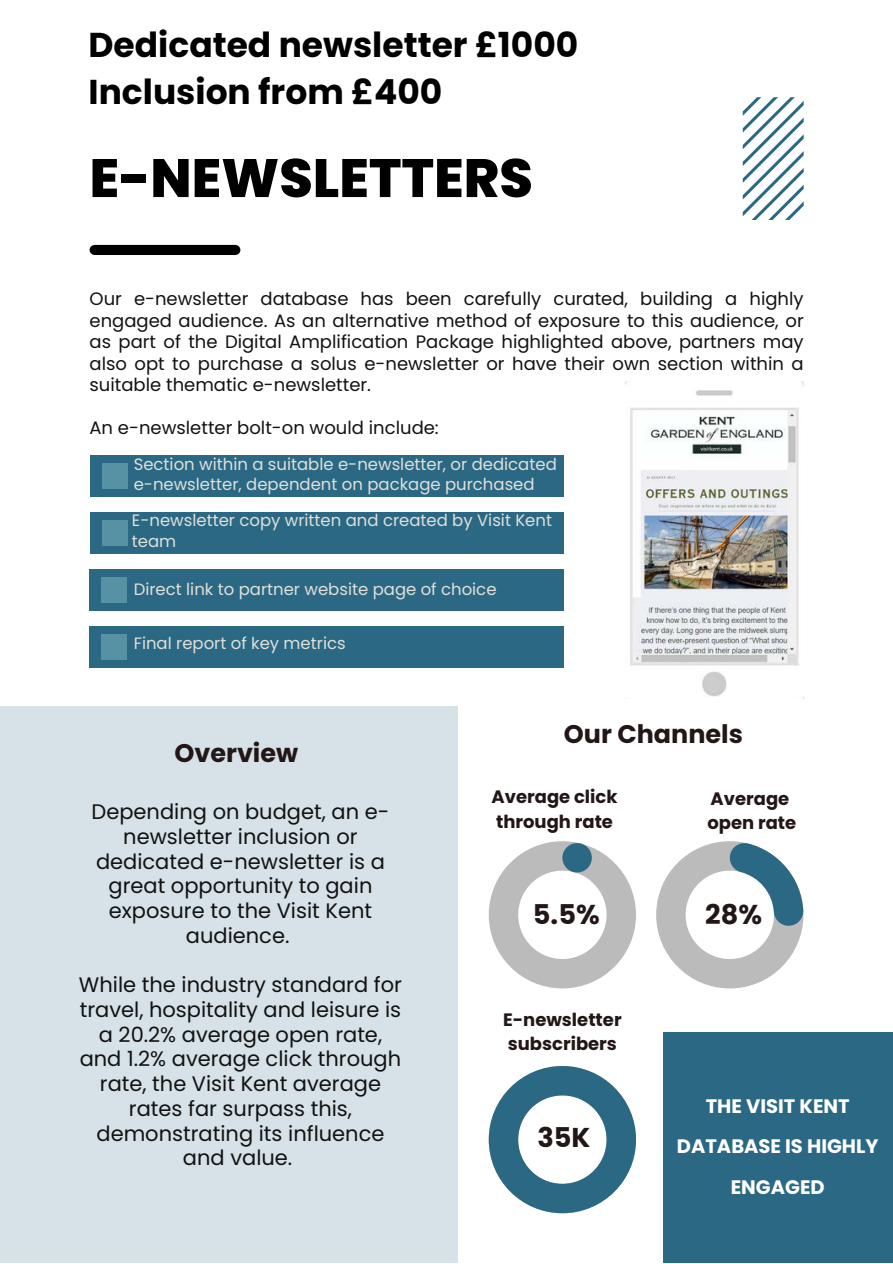
<style>
.page{position:relative;width:893px;height:1264px;background:#fff}
.page>*{position:absolute;margin:0;border:0;box-sizing:border-box;transform-origin:0 0}
.t1{font:800 54px "Poppins";color:#000}
.t2{font:700 34.5px "Poppins";color:#000}
.t3{font:700 27.15px "Poppins";color:#231616}
.t4{font:700 25.5px "Poppins";color:#231616}
.t5{font:21px/24.8px "Poppins";color:#121212;text-align:center}
.t6{font:700 19.5px/40.5px "Poppins";color:#fff;text-align:center}
.t7{font:18px/21.3px "Poppins";color:#121212;text-align:justify}
.t8{font:700 18px/24.8px "Poppins";color:#231616}
.t9{font:16.5px/20.2px "Poppins";color:#e1e0d9}
</style>
<div class="page">
<div style="left:95px;top:245px;width:140px;height:10px;background:#000"></div>
<div style="left:0;top:705px;width:457px;height:557px;background:#d6e2e7"></div>
<svg style="left:656px;top:841px;width:147px;height:147px"></svg>
<div style="left:662px;top:1031px;width:230px;height:231px;background:#2a6884"></div>
<svg style="left:742px;top:97px;width:61px;height:123px"></svg>
<div style="left:90px;top:456px;width:474px;height:41px;background:#2a6884"></div>
<div style="left:102px;top:463px;width:26px;height:26px;background:#5691a4"></div>
<div style="left:90px;top:513px;width:474px;height:41px;background:#2a6884"></div>
<div style="left:102px;top:520px;width:26px;height:26px;background:#5691a4"></div>
<div style="left:89px;top:569px;width:475px;height:41px;background:#2a6884"></div>
<div style="left:102px;top:577px;width:25px;height:26px;background:#5691a4"></div>
<div style="left:89px;top:626px;width:475px;height:41px;background:#2a6884"></div>
<div style="left:102px;top:634px;width:25px;height:25px;background:#5691a4"></div>
<svg style="left:488px;top:1066px;width:148px;height:147px"></svg>
<img style="left:625px;top:381px;width:178px;height:316px">
<svg style="left:488px;top:841px;width:148px;height:147px"></svg>
<p class="t2" style="left:89px;top:21px;width:491px">Dedicated newsletter £1000</p>
<p class="t2" style="left:89px;top:68px;width:355px">Inclusion from £400</p>
<p class="t1" style="left:89px;top:140px;width:445px">E-NEWSLETTERS</p>
<p class="t7" style="left:89px;top:288px;width:715px">Our e-newsletter database has been carefully curated, building a highly engaged audience. As an alternative method of exposure to this audience, or as part of the Digital Amplification Package highlighted above, partners may also opt to purchase a solus e-newsletter or have their own section within a suitable thematic e-newsletter.</p>
<p class="t7" style="left:89px;top:417px;width:351px">An e-newsletter bolt-on would include:</p>
<p class="t9" style="left:134px;top:454px;width:424px">Section within a suitable e-newsletter, or dedicated e-newsletter, dependent on package purchased</p>
<p class="t9" style="left:132px;top:510px;width:421px">E-newsletter copy written and created by Visit Kent</p>
<p class="t9" style="left:132px;top:531px;width:46px">team</p>
<p class="t9" style="left:134px;top:578px;width:364px">Direct link to partner website page of choice</p>
<p class="t9" style="left:134px;top:633px;width:213px">Final report of key metrics</p>
<p class="t4" style="left:174px;top:735px;width:125px">Overview</p>
<p class="t4" style="left:564px;top:715px;width:180px">Our Channels</p>
<p class="t5" style="left:92px;top:799px;width:299px">Depending on budget, an e&shy;newsletter inclusion or dedicated e-newsletter is a great opportunity to gain exposure to the Visit Kent audience.</p>
<p class="t5" style="left:79px;top:972px;width:324px">While the industry standard for travel, hospitality and leisure is a 20.2% average open rate, and 1.2% average click through rate, the Visit Kent average rates far surpass this, demonstrating its influence and value.</p>
<p class="t8" style="left:491px;top:784px;width:127px">Average click through rate</p>
<p class="t8" style="left:710px;top:785px;width:80px">Average</p>
<p class="t8" style="left:707px;top:810px;width:90px">open rate</p>
<p class="t3" style="left:533px;top:895px;width:68px">5.5%</p>
<p class="t8" style="left:503px;top:1006px;width:120px">E-newsletter</p>
<p class="t8" style="left:507px;top:1031px;width:111px">subscribers</p>
<p class="t3" style="left:537px;top:1117px;width:55px">35K</p>
<p class="t3" style="left:705px;top:895px;width:58px">28%</p>
<p class="t6" style="left:676px;top:1085px;width:203px">THE VISIT KENT<br>DATABASE IS HIGHLY<br>ENGAGED</p>
</div>
